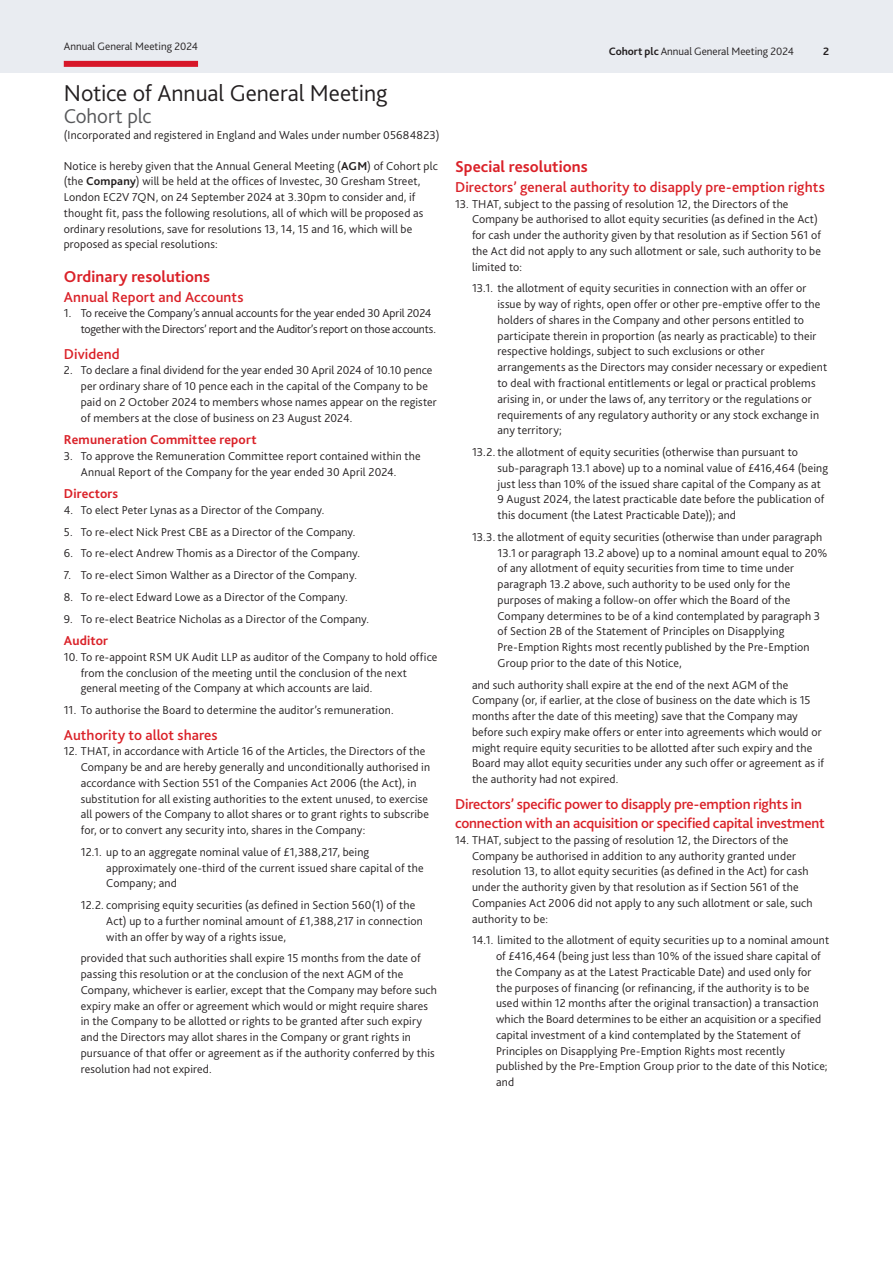
<style>
.page{position:relative;width:893px;height:1263px;background:#fff}
.page>*{position:absolute;margin:0;border:0;box-sizing:border-box;transform-origin:0 0}
.Page_Title{font:300 24px "Bliss";letter-spacing:-.005em;color:#231f20}
.Underhead{font:300 21px "Bliss";letter-spacing:-.005em;color:#57585a}
.Subhead_1{font:700 16.5px "Bliss";letter-spacing:.005em;color:#da2128}
.Subhead_2{font:500 15px/19.5px "Bliss";letter-spacing:-.01em;color:#da2128}
.Subhead_3{font:700 13.5px "Bliss";letter-spacing:.015em;color:#da2128}
.Body_Text{font:300 12px/15.8px "Bliss";letter-spacing:.01em;color:#231f20}
.Body_Text-2{font:300 12px/15.8px "Bliss";letter-spacing:-.015em;color:#231f20}
.t1{font:300 11.25px "Bliss";color:#231f20}
.t2{font:700 11.25px "Bliss";color:#231f20}
.s1{font-weight:700}
</style>
<div class="page">
<div style="left:0;top:0;width:893px;height:72px;background:#e9ecf1"></div>
<div style="left:64px;top:61px;width:134px;height:6px;background:#d71729"></div>
<p class="t1" style="left:64px;top:39px;width:136px">Annual General Meeting 2024</p>
<p class="Page_Title" style="left:64px;top:78px;width:325px">Notice of Annual General Meeting</p>
<p class="Underhead" style="left:64px;top:103px;width:89px">Cohort plc</p>
<p class="Body_Text" style="left:64px;top:127px;width:377px">(Incorporated and registered in England and Wales under number 05684823)</p>
<p class="Body_Text" style="left:64px;top:158px;width:375px">Notice is hereby given that the Annual General Meeting (<span class="s1">AGM</span>) of Cohort plc (the <span class="s1">Company</span>) will be held at the offices of Investec, 30 Gresham Street, London EC2V 7QN, on 24 September 2024 at 3.30pm to consider and, if thought fit, pass the following resolutions, all of which will be proposed as ordinary resolutions, save for resolutions 13, 14, 15 and 16, which will be proposed as special resolutions:</p>
<p class="Subhead_1" style="left:64px;top:266px;width:148px">Ordinary resolutions</p>
<p class="Subhead_2" style="left:64px;top:287px;width:181px">Annual Report and Accounts</p>
<p class="Body_Text-2" style="left:81px;top:305px;width:357px;text-indent:-17px">1. To receive the Company’s annual accounts for the year ended 30 April 2024 together with the Directors’ report and the Auditor’s report on those accounts.</p>
<p class="Subhead_2" style="left:64px;top:344px;width:58px">Dividend</p>
<p class="Body_Text" style="left:81px;top:362px;width:357px;text-indent:-17px">2. To declare a final dividend for the year ended 30 April 2024 of 10.10 pence per ordinary share of 10 pence each in the capital of the Company to be paid on 2 October 2024 to members whose names appear on the register of members at the close of business on 23 August 2024.</p>
<p class="Subhead_3" style="left:64px;top:431px;width:194px">Remuneration Committee report</p>
<p class="Body_Text" style="left:64px;top:448px;width:358px;text-align:center">3. To approve the Remuneration Committee report contained within the<br>Annual Report of the Company for the year ended 30 April 2024.</p>
<p class="Subhead_3" style="left:64px;top:485px;width:56px">Directors</p>
<p class="Body_Text" style="left:64px;top:502px;width:262px">4. To elect Peter Lynas as a Director of the Company.</p>
<p class="Body_Text" style="left:64px;top:524px;width:293px">5. To re-elect Nick Prest CBE as a Director of the Company.</p>
<p class="Body_Text" style="left:64px;top:545px;width:298px">6. To re-elect Andrew Thomis as a Director of the Company.</p>
<p class="Body_Text" style="left:64px;top:567px;width:295px">7. To re-elect Simon Walther as a Director of the Company.</p>
<p class="Body_Text" style="left:64px;top:589px;width:286px">8. To re-elect Edward Lowe as a Director of the Company.</p>
<p class="Body_Text" style="left:64px;top:611px;width:307px">9. To re-elect Beatrice Nicholas as a Director of the Company.</p>
<p class="Subhead_3" style="left:64px;top:632px;width:46px">Auditor</p>
<p class="Body_Text" style="left:81px;top:649px;width:358px;text-indent:-17px">10. To re-appoint RSM UK Audit LLP as auditor of the Company to hold office from the conclusion of the meeting until the conclusion of the next general meeting of the Company at which accounts are laid.</p>
<p class="Body_Text" style="left:64px;top:702px;width:331px">11. To authorise the Board to determine the auditor’s remuneration.</p>
<p class="Subhead_2" style="left:64px;top:725px;width:155px">Authority to allot shares</p>
<p class="Body_Text" style="left:81px;top:743px;width:351px;text-indent:-17px">12. THAT, in accordance with Article 16 of the Articles, the Directors of the Company be and are hereby generally and unconditionally authorised in accordance with Section 551 of the Companies Act 2006 (the Act), in substitution for all existing authorities to the extent unused, to exercise all powers of the Company to allot shares or to grant rights to subscribe for, or to convert any security into, shares in the Company:</p>
<p class="Body_Text" style="left:106px;top:844px;width:319px;text-indent:-26px">12.1. up to an aggregate nominal value of £1,388,217, being approximately one-third of the current issued share capital of the<br>Company; and</p>
<p class="Body_Text" style="left:106px;top:897px;width:318px;text-indent:-26px">12.2. comprising equity securities (as defined in Section 560(1) of the<br>Act) up to a further nominal amount of £1,388,217 in connection with an offer by way of a rights issue,</p>
<p class="Body_Text" style="left:81px;top:950px;width:358px">provided that such authorities shall expire 15 months from the date of passing this resolution or at the conclusion of the next AGM of the Company, whichever is earlier, except that the Company may before such expiry make an offer or agreement which would or might require shares in the Company to be allotted or rights to be granted after such expiry and the Directors may allot shares in the Company or grant rights in pursuance of that offer or agreement as if the authority conferred by this resolution had not expired.</p>
<p class="t1" style="left:609px;top:45px;width:187px"><span class="s1">Cohort plc</span> Annual General Meeting 2024</p>
<p class="t2" style="left:823px;top:45px;width:8px">2</p>
<p class="Subhead_1" style="left:455px;top:157px;width:134px">Special resolutions</p>
<p class="Subhead_2" style="left:455px;top:177px;width:371px">Directors’ general authority to disapply pre-emption rights</p>
<p class="Body_Text" style="left:472px;top:196px;width:351px;text-indent:-17px">13. THAT, subject to the passing of resolution 12, the Directors of the Company be authorised to allot equity securities (as defined in the Act) for cash under the authority given by that resolution as if Section 561 of the Act did not apply to any such allotment or sale, such authority to be limited to:</p>
<p class="Body_Text" style="left:497px;top:281px;width:331px;text-indent:-26px">13.1. the allotment of equity securities in connection with an offer or issue by way of rights, open offer or other pre-emptive offer to the holders of shares in the Company and other persons entitled to participate therein in proportion (as nearly as practicable) to their respective holdings, subject to such exclusions or other arrangements as the Directors may consider necessary or expedient to deal with fractional entitlements or legal or practical problems arising in, or under the laws of, any territory or the regulations or requirements of any regulatory authority or any stock exchange in any territory;</p>
<p class="Body_Text" style="left:497px;top:444px;width:332px;text-indent:-26px">13.2. the allotment of equity securities (otherwise than pursuant to sub-paragraph 13.1 above) up to a nominal value of £416,464 (being just less than 10% of the issued share capital of the Company as at 9 August 2024, the latest practicable date before the publication of this document (the Latest Practicable Date)); and</p>
<p class="Body_Text" style="left:497px;top:529px;width:331px;text-indent:-26px">13.3. the allotment of equity securities (otherwise than under paragraph 13.1 or paragraph 13.2 above) up to a nominal amount equal to 20% of any allotment of equity securities from time to time under paragraph 13.2 above, such authority to be used only for the purposes of making a follow-on offer which the Board of the Company determines to be of a kind contemplated by paragraph 3 of Section 2B of the Statement of Principles on Disapplying Pre-Emption Rights most recently published by the Pre-Emption Group prior to the date of this Notice,</p>
<p class="Body_Text" style="left:472px;top:677px;width:353px">and such authority shall expire at the end of the next AGM of the Company (or, if earlier, at the close of business on the date which is 15 months after the date of this meeting) save that the Company may before such expiry make offers or enter into agreements which would or might require equity securities to be allotted after such expiry and the Board may allot equity securities under any such offer or agreement as if the authority had not expired.</p>
<p class="Subhead_2" style="left:455px;top:794px;width:371px">Directors’ specific power to disapply pre-emption rights in connection with an acquisition or specified capital investment</p>
<p class="Body_Text" style="left:472px;top:832px;width:342px;text-indent:-17px">14. THAT, subject to the passing of resolution 12, the Directors of the Company be authorised in addition to any authority granted under resolution 13, to allot equity securities (as defined in the Act) for cash under the authority given by that resolution as if Section 561 of the Companies Act 2006 did not apply to any such allotment or sale, such authority to be:</p>
<p class="Body_Text" style="left:496px;top:932px;width:335px;text-indent:-24px">14.1. limited to the allotment of equity securities up to a nominal amount of £416,464 (being just less than 10% of the issued share capital of the Company as at the Latest Practicable Date) and used only for the purposes of financing (or refinancing, if the authority is to be used within 12 months after the original transaction) a transaction which the Board determines to be either an acquisition or a specified capital investment of a kind contemplated by the Statement of Principles on Disapplying Pre-Emption Rights most recently published by the Pre-Emption Group prior to the date of this Notice; and</p>
</div>
